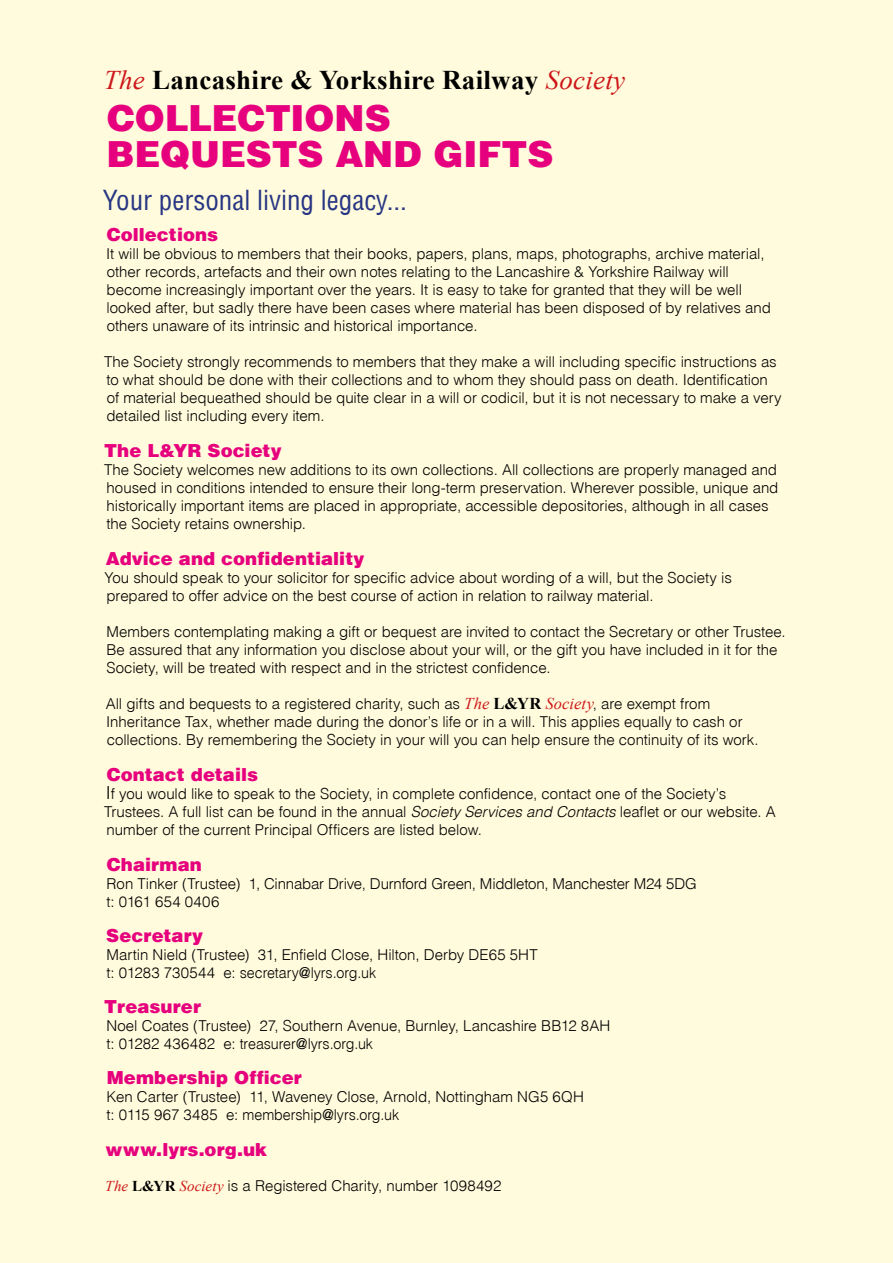
<style>
.page{position:relative;width:893px;height:1263px;background:#fffbdc}
.page>*{position:absolute;margin:0;border:0;box-sizing:border-box;transform-origin:0 0}
.t1{font:36px/36px "Switzerland Black Plain";color:#e6007d}
.t2{font:700 27px "Times New Roman";letter-spacing:.01em;color:#000}
.t3{font:27px "Switzerland Condensed";color:#283583}
.t4{font:18px "Switzerland Black Plain";letter-spacing:.005em;color:#e6007d}
.t5{font:15px/18px "Switzerland Light Plain";letter-spacing:-.005em;color:#000}
.s1{font-weight:400;font-style:italic;color:#cd171a}
.s2{font-family:"Times New Roman";font-style:italic;font-size:16.5px;color:#cd171a}
.s3{font-family:"Times New Roman";font-weight:700;font-size:16.5px}
.s4{font-size:18px}
.s5{font-family:"Switzerland";font-weight:300;font-style:italic}
.s6{font-family:"Times New Roman";font-style:italic;color:#cd171a}
.s7{font-family:"Times New Roman";font-weight:700}
</style>
<div class="page">
<h2 class="t2" style="left:104px;top:61px;width:523px"><span class="s1">The</span> Lancashire &amp; Yorkshire Railway <span class="s1">Society</span></h2>
<h1 class="t1" style="left:107px;top:99px;width:286px">Collections<br>BEQUESTS</h1>
<h1 class="t1" style="left:335px;top:135px;width:192px">and GIFTS</h1>
<h2 class="t3" style="left:103px;top:183px;width:306px">Your personal living legacy...</h2>
<p class="t4" style="left:107px;top:223px;width:113px">Collections</p>
<p class="t5" style="left:106px;top:244px;width:666px">It will be obvious to members that their books, papers, plans, maps, photographs, archive material, other records, artefacts and their own notes relating to the Lancashire &amp; Yorkshire Railway will become increasingly important over the years. It is easy to take for granted that they will be well looked after, but sadly there have been cases where material has been disposed of by relatives and others unaware of its intrinsic and historical importance.</p>
<p class="t5" style="left:104px;top:352px;width:679px">The Society strongly recommends to members that they make a will including specific instructions as to what should be done with their collections and to whom they should pass on death. Identification<br>of material bequeathed should be quite clear in a will or codicil, but it is not necessary to make a very detailed list including every item.</p>
<p class="t4" style="left:104px;top:439px;width:179px">The L&amp;YR Society</p>
<p class="t5" style="left:104px;top:460px;width:676px">The Society welcomes new additions to its own collections. All collections are properly managed and housed in conditions intended to ensure their long-term preservation. Wherever possible, unique and historically important items are placed in appropriate, accessible depositories, although in all cases the Society retains ownership.</p>
<p class="t4" style="left:106px;top:547px;width:260px">Advice and confidentiality</p>
<p class="t5" style="left:104px;top:568px;width:629px">You should speak to your solicitor for specific advice about wording of a will, but the Society is prepared to offer advice on the best course of action in relation to railway material.</p>
<p class="t5" style="left:106px;top:622px;width:681px">Members contemplating making a gift or bequest are invited to contact the Secretary or other Trustee.<br>Be assured that any information you disclose about your will, or the gift you have included in it for the<br>Society, will be treated with respect and in the strictest confidence.</p>
<p class="t5" style="left:106px;top:694px;width:654px">All gifts and bequests to a registered charity, such as <span class="s2">The</span> <span class="s3">L&amp;YR</span> <span class="s2">Society</span>, are exempt from<br>Inheritance Tax, whether made during the donor’s life or in a will. This applies equally to cash or collections. By remembering the Society in your will you can help ensure the continuity of its work.</p>
<p class="t4" style="left:107px;top:763px;width:153px">Contact details</p>
<p class="t5" style="left:104px;top:784px;width:673px"><span class="s4">I</span>f you would like to speak to the Society, in complete confidence, contact one of the Society’s<br>Trustees. A full list can be found in the annual <span class="s5">Society Services and Contacts</span> leaflet or our website. A number of the current Principal Officers are listed below.</p>
<p class="t4" style="left:107px;top:852px;width:97px">Chairman</p>
<p class="t5" style="left:106px;top:874px;width:592px">Ron Tinker (Trustee) 1, Cinnabar Drive, Durnford Green, Middleton, Manchester M24 5DG t: 0161 654 0406</p>
<p class="t4" style="left:106px;top:923px;width:98px">Secretary</p>
<p class="t5" style="left:106px;top:945px;width:433px">Martin Nield (Trustee) 31, Enfield Close, Hilton, Derby DE65 5HT t: 01283 730544 e: secretary@lyrs.org.uk</p>
<p class="t4" style="left:104px;top:995px;width:98px">Treasurer</p>
<p class="t5" style="left:106px;top:1016px;width:505px">Noel Coates (Trustee) 27, Southern Avenue, Burnley, Lancashire BB12 8AH t: 01282 436482 e: treasurer@lyrs.org.uk</p>
<p class="t4" style="left:107px;top:1066px;width:197px">Membership Officer</p>
<p class="t5" style="left:106px;top:1087px;width:479px">Ken Carter (Trustee) 11, Waveney Close, Arnold, Nottingham NG5 6QH t: 0115 967 3485 e: membership@lyrs.org.uk</p>
<p class="t4" style="left:106px;top:1137px;width:163px">www.lyrs.org.uk</p>
<p class="t5" style="left:105px;top:1176px;width:398px"><span class="s6">The</span> <span class="s7">L&amp;YR</span> <span class="s6">Society</span> is a Registered Charity, number 1098492</p>
</div>
